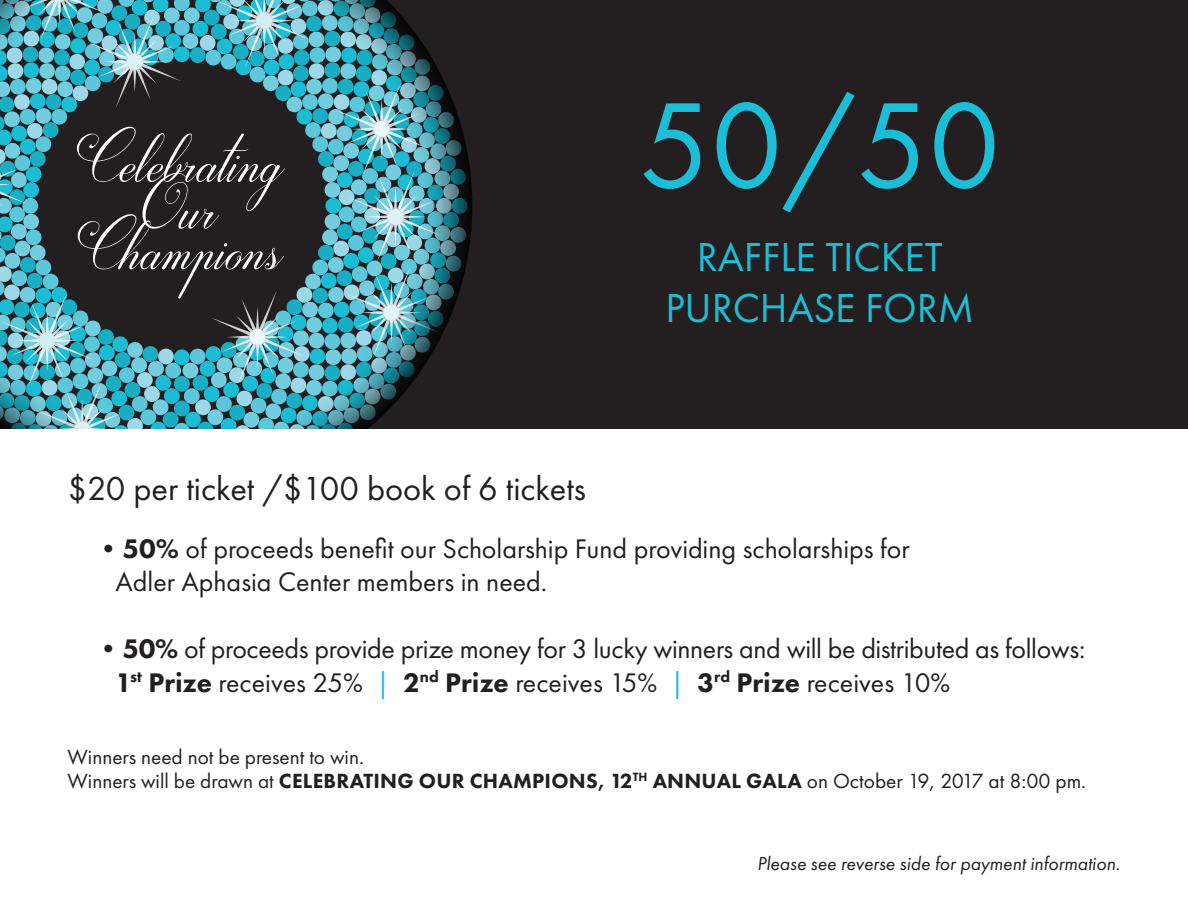
<style>
.page{position:relative;width:1188px;height:918px;background:#fff}
.page>*{position:absolute;margin:0;border:0;box-sizing:border-box;transform-origin:0 0}
.t1{font:126px "Futura PT";color:#1cbed7}
.t2{font:73.5px "Darleston";color:#fff}
.t3{font:42px/50.4px "Futura PT";color:#1cbed7;text-align:center}
.t4{font:34.5px "Futura PT";color:#231f20}
.t5{font:27.9px/33.6px "Futura PT";color:#231f20}
.t6{font:21.3px/24px "Futura PT";color:#231f20}
.t7{font:italic 19.5px "Futura PT";color:#231f20}
.s1{font-weight:800}
.s2{color:#1cbed7}
</style>
<div class="page">
<div style="left:545px;top:0;width:643px;height:429px;background:#231f20"></div>
<div style="left:0;top:0;width:743px;height:429px;background:#231f20"></div>
<svg style="left:0;top:0;width:472px;height:429px"></svg>
<h2 class="t2" style="left:77px;top:117px;width:209px">Celebrating</h2>
<h2 class="t2" style="left:143px;top:164px;width:78px">Our</h2>
<h2 class="t2" style="left:78px;top:204px;width:208px">Champions</h2>
<h1 class="t1" style="left:639px;top:71px;width:362px">50/50</h1>
<h3 class="t3" style="left:665px;top:232px;width:310px">RAFFLE TICKET<br>PURCHASE FORM</h3>
<p class="t4" style="left:68px;top:468px;width:520px">$20 per ticket /$100 book of 6 tickets</p>
<p class="t5" style="left:116px;top:532px;width:796px;text-indent:-21px">•<span class="s1">50%</span> of proceeds benefit our Scholarship Fund providing scholarships for<br>Adler Aphasia Center members in need.</p>
<p class="t5" style="left:116px;top:632px;width:971px;text-indent:-21px">•<span class="s1">50%</span> of proceeds provide prize money for 3 lucky winners and will be distributed as follows:<br><span class="s1">1</span><sup>st</sup> <span class="s1">Prize</span> receives 25% <span class="s2">|</span> <span class="s1">2</span><sup>nd</sup> <span class="s1">Prize</span> receives 15% <span class="s2">|</span> <span class="s1">3</span><sup>rd</sup> <span class="s1">Prize</span> receives 10%</p>
<p class="t6" style="left:68px;top:745px;width:1020px">Winners need not be present to win.<br>Winners will be drawn at <span class="s1">CELEBRATING OUR CHAMPIONS, 12</span><sup>TH</sup> <span class="s1">ANNUAL GALA</span> on October 19, 2017 at 8:00 pm.</p>
<p class="t7" style="left:757px;top:852px;width:364px">Please see reverse side for payment information.</p>
</div>
